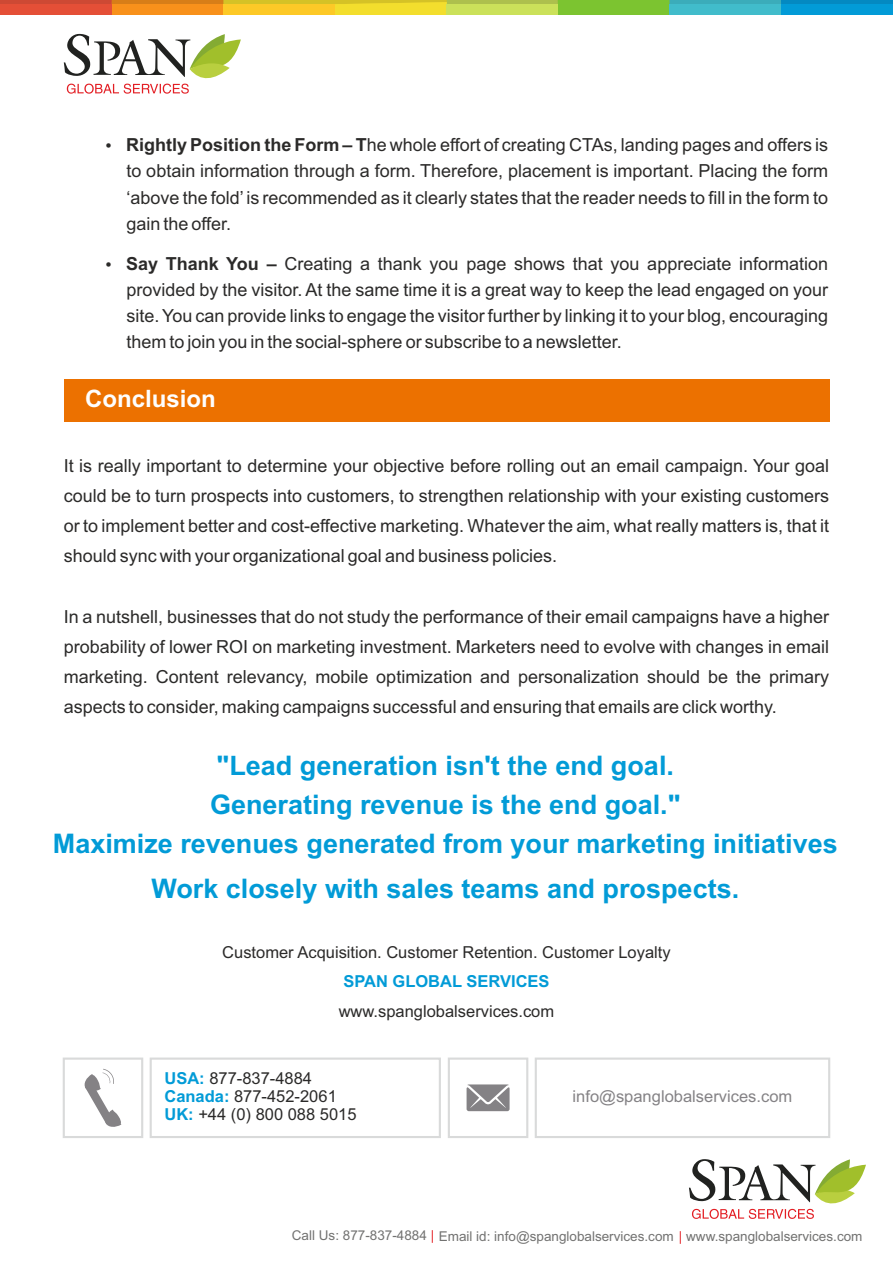
<style>
.page{position:relative;width:893px;height:1263px;background:#fff}
.page>*{position:absolute;margin:0;border:0;box-sizing:border-box;transform-origin:0 0}
.t1{font:700 27px/39.2px "Arial";color:#029bd7;text-align:center}
.t2{font:700 24px "Arial";color:#fefefe}
.t3{font:18px/30.2px "Arial";color:#2b2a29;text-align:justify}
.t4{font:16.5px/18.5px "Arial";color:#2b2a29}
.t5{font:700 16.5px "Arial";color:#029bd7}
.t6{font:16.35px "Arial";color:#848285}
.t7{font:13.5px "Arial";color:#727271}
.s1{font-weight:700}
.s2{font-weight:700;color:#029bd7}
.s3{color:#e31e24}
</style>
<div class="page">
<div style="left:64px;top:380px;width:765px;height:42px;background:#ec7100"></div>
<svg style="left:0;top:0;width:112px;height:15px"></svg>
<hr style="left:112px;top:0;width:111px;height:4px;background:#d77e18">
<hr style="left:670px;top:0;width:111px;height:4px;background:#3bacba">
<svg style="left:781px;top:0;width:112px;height:15px"></svg>
<div style="left:1px;top:4px;width:111px;height:11px;background:#e44f37"></div>
<div style="left:112px;top:4px;width:111px;height:11px;background:#f8911b"></div>
<svg style="left:223px;top:0;width:447px;height:15px;background:#c6ca2e"></svg>
<div style="left:670px;top:4px;width:111px;height:11px;background:#41bccb"></div>
<div style="left:781px;top:4px;width:111px;height:11px;background:#029bd7"></div>
<div style="left:447px;top:4px;width:111px;height:11px;background:#cbe15a"></div>
<svg style="left:64px;top:34px;width:177px;height:60px"></svg>
<svg style="left:689px;top:1159px;width:177px;height:60px"></svg>
<svg style="left:84px;top:1069px;width:38px;height:58px"></svg>
<div style="left:63px;top:1057px;width:80px;height:81px;border:2px solid #d9dada"></div>
<div style="left:150px;top:1057px;width:291px;height:81px;border:2px solid #d9dada"></div>
<div style="left:448px;top:1057px;width:80px;height:81px;border:2px solid #d9dada"></div>
<div style="left:535px;top:1057px;width:295px;height:81px;border:2px solid #d9dada"></div>
<svg style="left:467px;top:1084px;width:43px;height:27px"></svg>
<p class="t3" style="left:127px;top:134px;width:703px;line-height:26.1px;text-indent:-21px">• <span class="s1">Rightly Position the Form – T</span>he whole effort of creating CTAs, landing pages and offers is to obtain information through a form. Therefore, placement is important. Placing the form ‘above the fold’ is recommended as it clearly states that the reader needs to fill in the form to gain the offer.</p>
<p class="t3" style="left:126px;top:252px;width:703px;line-height:26.1px;text-indent:-21px">• <span class="s1">Say Thank You –</span> Creating a thank you page shows that you appreciate information provided by the visitor. At the same time it is a great way to keep the lead engaged on your site. You can provide links to engage the visitor further by linking it to your blog, encouraging them to join you in the social-sphere or subscribe to a newsletter.</p>
<h2 class="t2" style="left:85px;top:390px;width:132px">Conclusion</h2>
<p class="t3" style="left:64px;top:452px;width:767px">It is really important to determine your objective before rolling out an email campaign. Your goal could be to turn prospects into customers, to strengthen relationship with your existing customers or to implement better and cost-effective marketing. Whatever the aim, what really matters is, that it should sync with your organizational goal and business policies.</p>
<p class="t3" style="left:64px;top:603px;width:767px">In a nutshell, businesses that do not study the performance of their email campaigns have a higher probability of lower ROI on marketing investment. Marketers need to evolve with changes in email marketing. Content relevancy, mobile optimization and personalization should be the primary aspects to consider, making campaigns successful and ensuring that emails are click worthy.</p>
<h1 class="t1" style="left:53px;top:748px;width:786px">"Lead generation isn't the end goal.<br>Generating revenue is the end goal."<br>Maximize revenues generated from your marketing initiatives</h1>
<h1 class="t1" style="left:151px;top:872px;width:589px">Work closely with sales teams and prospects.</h1>
<p class="t4" style="left:222px;top:944px;width:450px">Customer Acquisition. Customer Retention. Customer Loyalty</p>
<p class="t5" style="left:343px;top:975px;width:208px">SPAN GLOBAL SERVICES</p>
<p class="t4" style="left:339px;top:1003px;width:217px">www.spanglobalservices.com</p>
<p class="t4" style="left:164px;top:1070px;width:194px"><span class="s2">USA:</span> 877-837-4884<br><span class="s2">Canada:</span> 877-452-2061<br><span class="s2">UK:</span> +44 (0) 800 088 5015</p>
<p class="t6" style="left:573px;top:1090px;width:221px">info@spanglobalservices.com</p>
<p class="t7" style="left:292px;top:1231px;width:572px">Call Us: 877-837-4884 <span class="s3">|</span> Email id: info@spanglobalservices.com <span class="s3">|</span> www.spanglobalservices.com</p>
</div>
